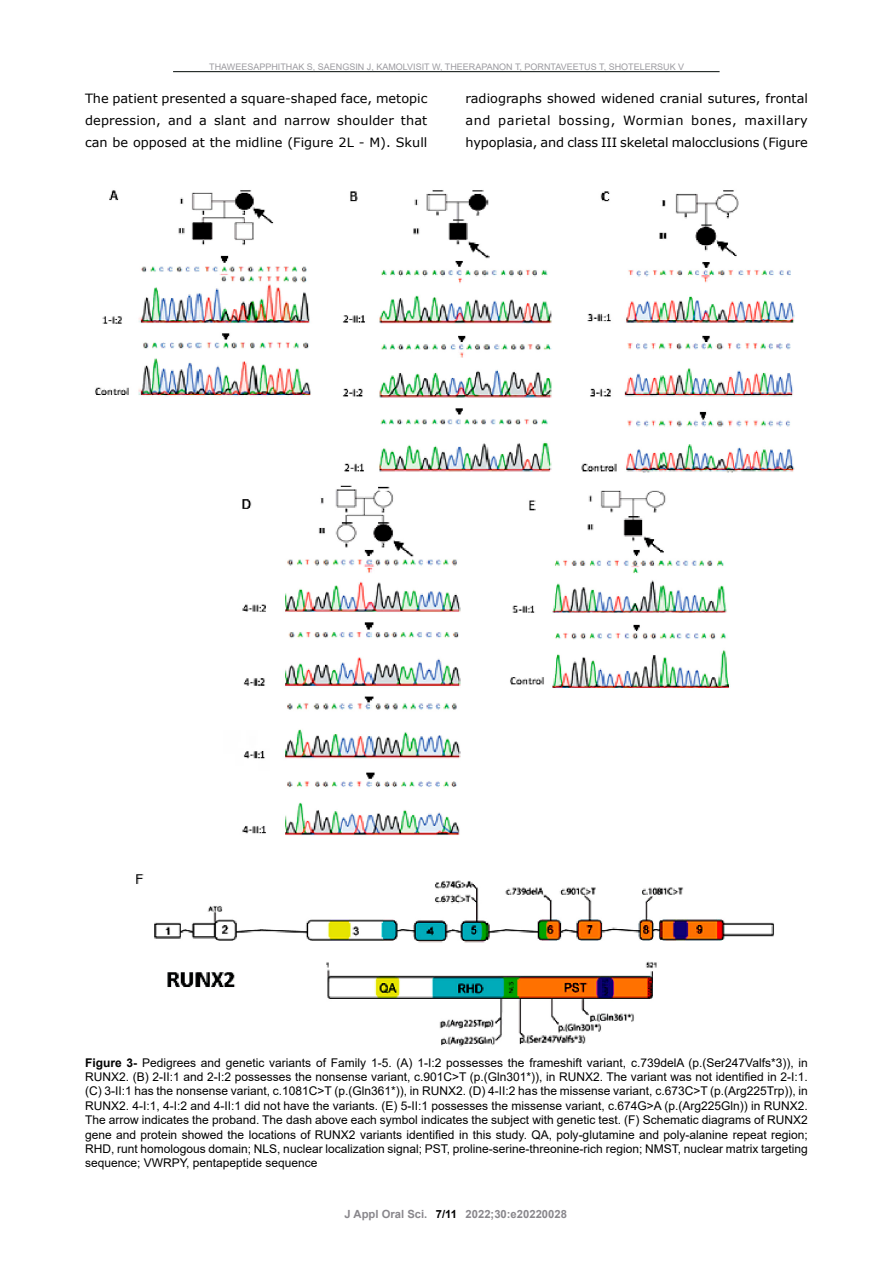
<style>
.page{position:relative;width:893px;height:1263px;background:#fff}
.page>*{position:absolute;margin:0;border:0;box-sizing:border-box;transform-origin:0 0}
.t1{font:12.75px/21.8px "Verdana";letter-spacing:-.005em;color:#000;text-align:justify}
.t2{font:12px/14.4px "Arial";color:#000;text-align:justify}
.t3{font:700 11.25px "Arial";color:#89878c}
.t4{font:9px "Arial";color:#9c9ba0}
.s1{font-weight:700}
.s2{color:#000}
</style>
<div class="page">
<hr style="left:173px;top:71px;width:547px;height:1px;background:#000805">
<img style="left:95px;top:190px;width:700px;height:857px">
<p class="t4" style="left:209px;top:60px;width:476px">THAWEESAPPHITHAK S, SAENGSIN J, KAMOLVISIT W, THEERAPANON T, PORNTAVEETUS T, SHOTELERSUK V</p>
<p class="t1" style="left:85px;top:88px;width:344px">The patient presented a square-shaped face, metopic depression, and a slant and narrow shoulder that can be opposed at the midline (Figure 2L - M). Skull</p>
<p class="t1" style="left:466px;top:88px;width:344px">radiographs showed widened cranial sutures, frontal and parietal bossing, Wormian bones, maxillary hypoplasia, and class III skeletal malocclusions (Figure</p>
<p class="t2" style="left:85px;top:1055px;width:724px"><span class="s1">Figure 3-</span> Pedigrees and genetic variants of Family 1-5. (A) 1-I:2 possesses the frameshift variant, c.739delA (p.(Ser247Valfs*3)), in RUNX2. (B) 2-II:1 and 2-I:2 possesses the nonsense variant, c.901C&gt;T (p.(Gln301*)), in RUNX2. The variant was not identified in 2-I:1. (C) 3-II:1 has the nonsense variant, c.1081C&gt;T (p.(Gln361*)), in RUNX2. (D) 4-II:2 has the missense variant, c.673C&gt;T (p.(Arg225Trp)), in RUNX2. 4-I:1, 4-I:2 and 4-II:1 did not have the variants. (E) 5-II:1 possesses the missense variant, c.674G&gt;A (p.(Arg225Gln)) in RUNX2.<br>The arrow indicates the proband. The dash above each symbol indicates the subject with genetic test. (F) Schematic diagrams of RUNX2 gene and protein showed the locations of RUNX2 variants identified in this study. QA, poly-glutamine and poly-alanine repeat region; RHD, runt homologous domain; NLS, nuclear localization signal; PST, proline-serine-threonine-rich region; NMST, nuclear matrix targeting sequence; VWRPY, pentapeptide sequence</p>
<p class="t3" style="left:345px;top:1206px;width:224px">J Appl Oral Sci. <span class="s2">7/11</span> 2022;30:e20220028</p>
</div>
